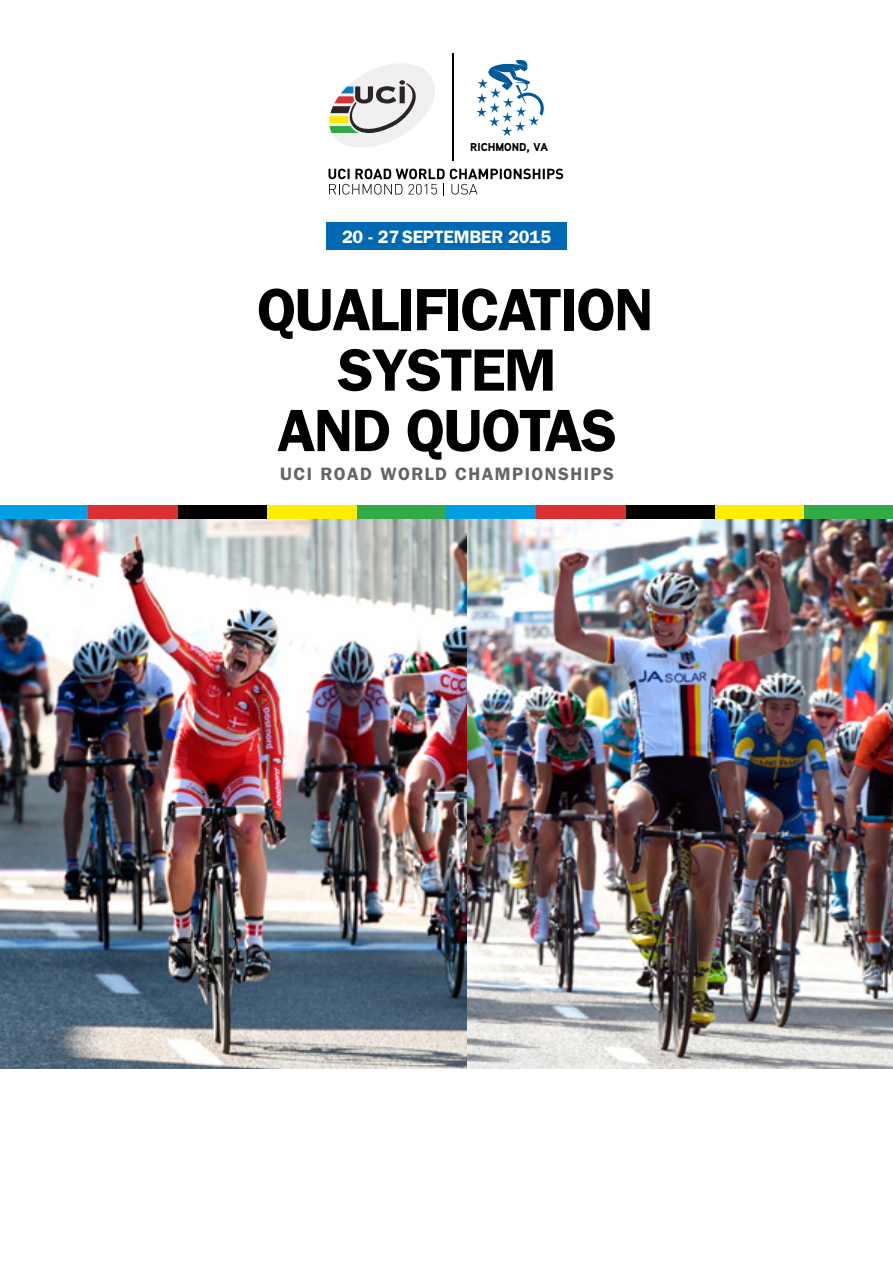
<style>
.page{position:relative;width:893px;height:1263px;background:#fff}
.page>*{position:absolute;margin:0;border:0;box-sizing:border-box;transform-origin:0 0}
.t1{font:600 60px/60.4px "Franklin Gothic";letter-spacing:-.03em;color:#000;text-align:center}
.t2{font:600 18px "Franklin Gothic";letter-spacing:.08em;color:#666460}
.t3{font:600 18px "Franklin Gothic";letter-spacing:-.01em;color:#fff}
.t4{font:900 11.4px "Aaux Pro";color:#000}
</style>
<div class="page">
<div style="left:326px;top:222px;width:241px;height:28px;background:#0069b4"></div>
<img style="left:0;top:516px;width:893px;height:552px">
<hr style="left:453px;top:53px;width:1px;height:107px;background:#000">
<svg style="left:328px;top:169px;width:235px;height:27px"></svg>
<svg style="left:476px;top:60px;width:68px;height:76px"></svg>
<svg style="left:329px;top:63px;width:106px;height:84px"></svg>
<div style="left:0;top:506px;width:88px;height:13px;background:#009fe3"></div>
<div style="left:88px;top:506px;width:90px;height:13px;background:#dc2f34"></div>
<div style="left:178px;top:506px;width:90px;height:13px;background:#000"></div>
<div style="left:268px;top:506px;width:89px;height:13px;background:#ffed00"></div>
<div style="left:357px;top:506px;width:89px;height:13px;background:#31aa47"></div>
<div style="left:446px;top:506px;width:90px;height:13px;background:#009fe3"></div>
<div style="left:536px;top:506px;width:89px;height:13px;background:#dc2f34"></div>
<div style="left:626px;top:506px;width:89px;height:13px;background:#000"></div>
<div style="left:715px;top:506px;width:90px;height:13px;background:#ffed00"></div>
<div style="left:804px;top:506px;width:89px;height:13px;background:#31aa47"></div>
<p class="t4" style="left:470px;top:140px;width:79px">RICHMOND, VA</p>
<p class="t3" style="left:342px;top:226px;width:210px">20 - 27 SEPTEMBER 2015</p>
<p class="t1" style="left:257px;top:278px;width:398px">QUALIFICATION<br>SYSTEM<br>AND QUOTAS</p>
<p class="t2" style="left:280px;top:463px;width:335px">UCI ROAD WORLD CHAMPIONSHIPS</p>
</div>
